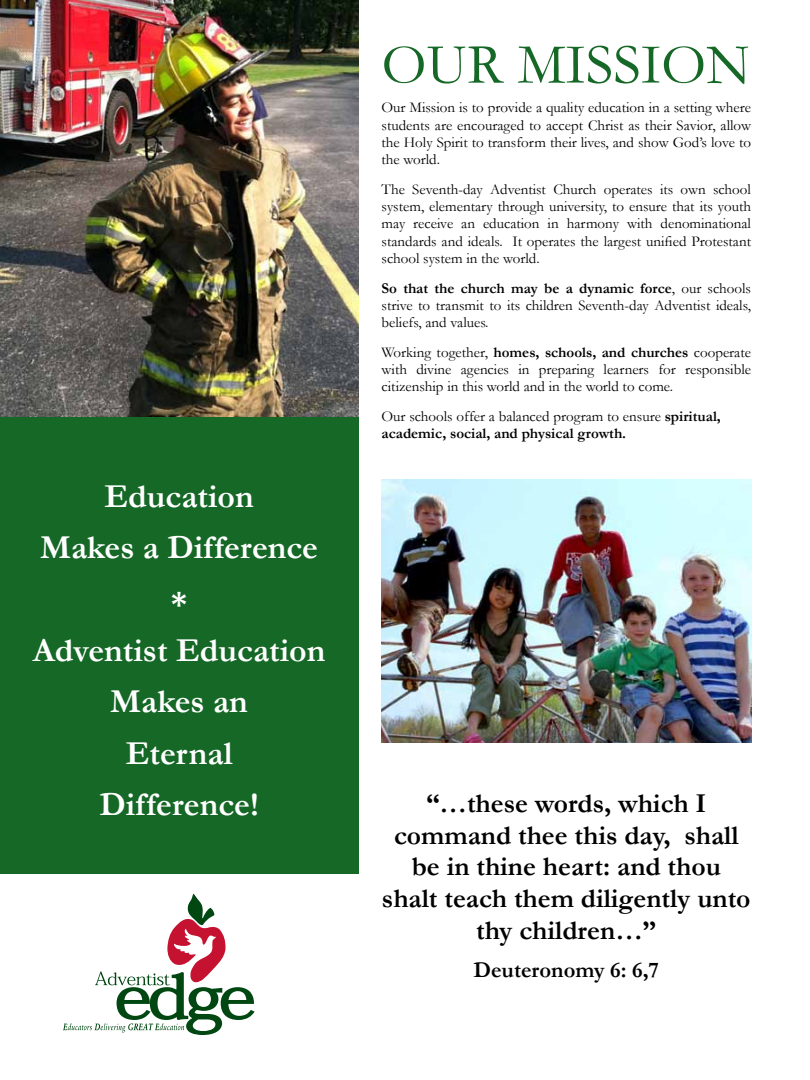
<style>
.page{position:relative;width:810px;height:1080px;background:#fff}
.page>*{position:absolute;margin:0;border:0;box-sizing:border-box;transform-origin:0 0}
.t1{font:57.5px "Garamond";color:#166827}
.t2{font:700 33.75px/51.2px "Garamond";color:#fff;text-align:center}
.t3{font:700 27.5px/31.6px "Garamond";color:#000;text-align:center}
.t4{font:700 22.5px "Garamond";color:#000}
.t5{font:15px/17.2px "Garamond";color:#000;text-align:justify}
.t6{font:700 15px/17.2px "Garamond";color:#000}
.s1{font-weight:700}
.s2{font-weight:400}
</style>
<div class="page">
<div style="left:0;top:0;width:358px;height:874px;background:#166827"></div>
<img style="left:0;top:0;width:358px;height:416px">
<img style="left:382px;top:479px;width:369px;height:263px">
<svg style="left:63px;top:894px;width:192px;height:141px"></svg>
<h2 class="t2" style="left:40px;top:470px;width:280px">Education<br>Makes a Difference</h2>
<h2 class="t2" style="left:33px;top:579px;width:294px;line-height:47.5px">*<br>Adventist Education</h2>
<h2 class="t2" style="left:99px;top:676px;width:161px">Makes an<br>Eternal<br>Difference!</h2>
<h1 class="t1" style="left:382px;top:30px;width:370px">OUR MISSION</h1>
<p class="t5" style="left:382px;top:99px;width:371px">Our Mission is to provide a quality education in a setting where students are encouraged to accept Christ as their Savior, allow the Holy Spirit to transform their lives, and show God’s love to the world.</p>
<p class="t5" style="left:382px;top:180px;width:371px">The Seventh-day Adventist Church operates its own school system, elementary through university, to ensure that its youth may receive an education in harmony with denominational standards and ideals. It operates the largest unified Protestant school system in the world.</p>
<p class="t5" style="left:382px;top:279px;width:371px"><span class="s1">So that the church may be a dynamic force</span>, our schools strive to transmit to its children Seventh-day Adventist ideals, beliefs, and values.</p>
<p class="t5" style="left:382px;top:343px;width:371px">Working together, <span class="s1">homes, schools, and churches</span> cooperate with divine agencies in preparing learners for responsible citizenship in this world and in the world to come.</p>
<p class="t6" style="left:382px;top:407px;width:341px"><span class="s2">Our schools offer a balanced program to ensure</span> spiritual, academic, social, and physical growth.</p>
<h3 class="t3" style="left:382px;top:787px;width:370px">“…these words, which I command thee this day, shall be in thine heart: and thou shalt teach them diligently unto thy children…”</h3>
<h3 class="t4" style="left:473px;top:957px;width:187px">Deuteronomy 6: 6,7</h3>
</div>
